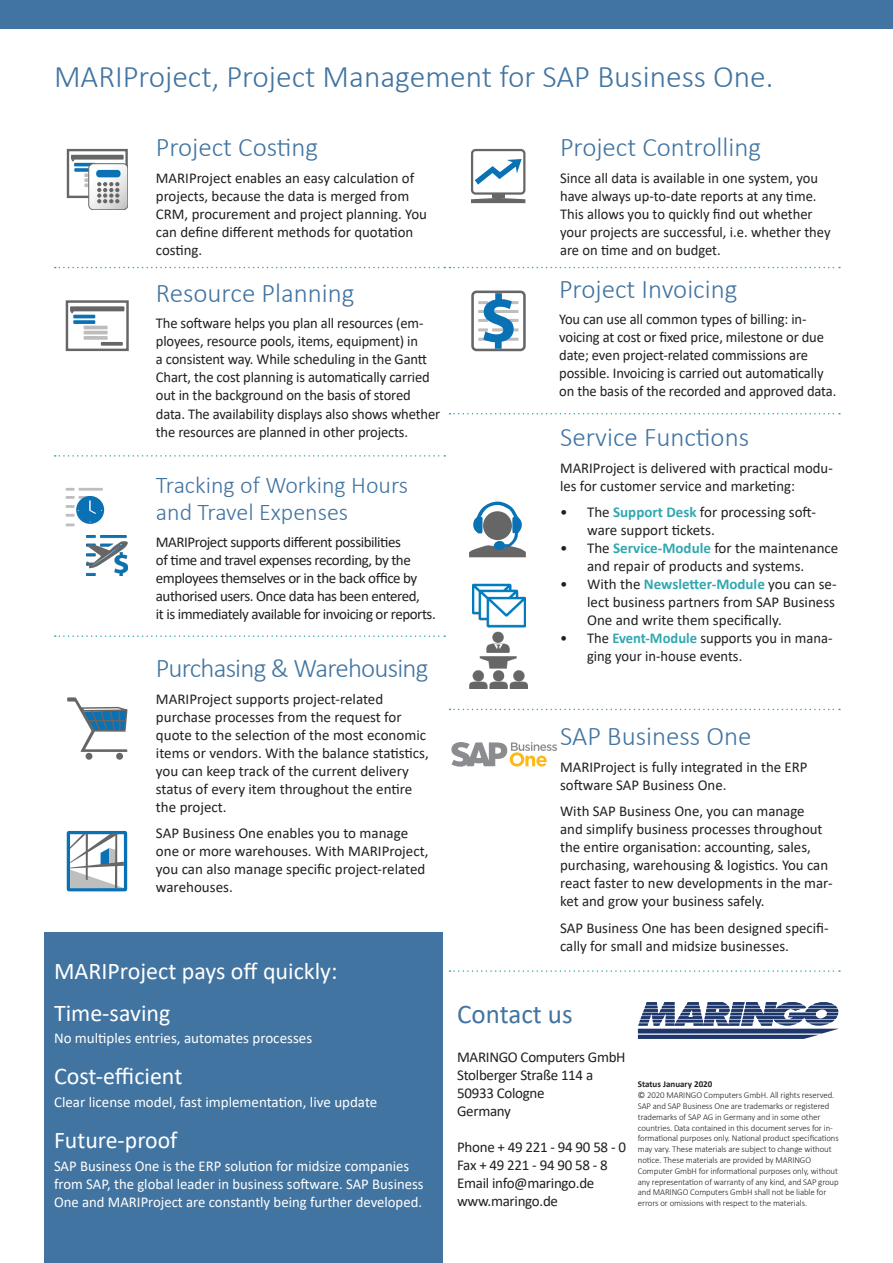
<style>
.page{position:relative;width:893px;height:1263px;background:#fff}
.page>*{position:absolute;margin:0;border:0;box-sizing:border-box;transform-origin:0 0}
.t1{font:300 31.5px "Calibri";color:#4174a1}
.Titel{font:300 27px "Calibri";color:#4174a1}
.Copy{font:300 27px "Calibri";letter-spacing:-.03em;color:#4174a1}
.t2{font:27px "Calibri";color:#4174a1}
.Titel-2{font:24px "Calibri";color:#fff}
.Titel-3{font:300 24px/27px "Calibri";color:#4174a1}
.Copy-2{font:15px/18px "Calibri";letter-spacing:-.01em;color:#231f20}
.t3{font:15px/18px "Calibri";color:#fff}
.Copy-3{font:15px/18px "Calibri";letter-spacing:-.03em;color:#231f20}
.t4{font:300 9px/10.8px "Calibri";letter-spacing:-.01em;color:#231f20}
.t5{font:700 9px "Calibri";color:#231f20}
.s1{font-weight:700;color:#31a7b0}
.s2{font-weight:400}
</style>
<div class="page">
<div style="left:44px;top:933px;width:399px;height:330px;background:#4174a1"></div>
<svg style="left:71px;top:154px;width:54px;height:41px"></svg>
<div style="left:67px;top:149px;width:61px;height:49px;border:2px solid #666"></div>
<hr style="left:74px;top:163px;width:21px;height:3px;background:#0b71b5">
<svg style="left:84px;top:173px;width:24px;height:4px"></svg>
<div style="left:71px;top:155px;width:53px;height:5px;background:#666"></div>
<svg style="left:71px;top:159px;width:4px;height:3px"></svg>
<svg style="left:74px;top:168px;width:22px;height:4px"></svg>
<svg style="left:84px;top:178px;width:24px;height:4px"></svg>
<svg style="left:84px;top:183px;width:24px;height:4px"></svg>
<svg style="left:89px;top:164px;width:39px;height:46px"></svg>
<div style="left:66px;top:300px;width:63px;height:51px;border:2px solid #666"></div>
<hr style="left:73px;top:315px;width:22px;height:3px;background:#0b71b5">
<hr style="left:84px;top:326px;width:24px;height:3px;background:#bebdbd">
<div style="left:70px;top:306px;width:54px;height:5px;background:#666"></div>
<svg style="left:73px;top:320px;width:22px;height:4px"></svg>
<hr style="left:84px;top:331px;width:24px;height:3px;background:#bebdbd">
<svg style="left:84px;top:336px;width:24px;height:4px"></svg>
<svg style="left:101px;top:342px;width:22px;height:4px"></svg>
<hr style="left:79px;top:488px;width:24px;height:3px;background:#bfbebe">
<div style="left:76px;top:496px;width:28px;height:28px;background:#0b71b5;border-radius:50%"></div>
<svg style="left:66px;top:488px;width:36px;height:38px"></svg>
<div style="left:67px;top:831px;width:60px;height:60px;border:3px solid #0b71b5"></div>
<svg style="left:70px;top:833px;width:54px;height:55px"></svg>
<div style="left:471px;top:149px;width:54px;height:46px;border:2px solid #666;border-radius:4px"></div>
<hr style="left:492px;top:194px;width:12px;height:4px;background:#666">
<svg style="left:471px;top:198px;width:54px;height:5px"></svg>
<svg style="left:475px;top:159px;width:47px;height:26px"></svg>
<div style="left:471px;top:291px;width:55px;height:60px;border:3px solid #666;border-radius:4px"></div>
<hr style="left:492px;top:301px;width:26px;height:3px;background:#bfbebe">
<hr style="left:492px;top:310px;width:26px;height:3px;background:#bfbebe">
<hr style="left:492px;top:319px;width:26px;height:3px;background:#bfbebe">
<hr style="left:492px;top:328px;width:26px;height:3px;background:#bfbebe">
<hr style="left:492px;top:338px;width:26px;height:3px;background:#bfbebe">
<svg style="left:478px;top:293px;width:36px;height:56px"></svg>
<svg style="left:469px;top:501px;width:57px;height:56px"></svg>
<div style="left:86px;top:753px;width:6px;height:7px;background:#666;border-radius:50%"></div>
<div style="left:116px;top:753px;width:7px;height:7px;background:#666;border-radius:50%"></div>
<svg style="left:67px;top:697px;width:61px;height:55px"></svg>
<svg style="left:451px;top:742px;width:106px;height:25px"></svg>
<svg style="left:55px;top:635px;width:390px;height:2px"></svg>
<svg style="left:638px;top:1002px;width:201px;height:37px"></svg>
<div style="left:0;top:0;width:893px;height:28px;background:#4174a1"></div>
<img style="left:87px;top:535px;width:40px;height:41px">
<svg style="left:55px;top:455px;width:390px;height:2px"></svg>
<svg style="left:55px;top:267px;width:785px;height:1px"></svg>
<svg style="left:449px;top:413px;width:391px;height:1px"></svg>
<svg style="left:449px;top:709px;width:391px;height:1px"></svg>
<img style="left:472px;top:583px;width:53px;height:45px">
<img style="left:470px;top:631px;width:57px;height:58px">
<svg style="left:449px;top:970px;width:391px;height:2px"></svg>
<p class="t1" style="left:54px;top:57px;width:721px">MARIProject, Project Management for SAP Business One.</p>
<p class="Titel" style="left:156px;top:130px;width:164px">Project Costing</p>
<p class="Copy-2" style="left:156px;top:168px;width:273px">MARIProject enables an easy calculation of projects, because the data is merged from CRM, procurement and project planning. You can define different methods for quotation costing.</p>
<p class="Titel" style="left:156px;top:276px;width:200px">Resource Planning</p>
<p class="Copy-2" style="left:156px;top:314px;width:286px">The software helps you plan all resources (em&shy;ployees, resource pools, items, equipment) in<br>a consistent way. While scheduling in the Gantt Chart, the cost planning is automatically carried out in the background on the basis of stored data. The availability displays also shows whether the resources are planned in other projects.</p>
<p class="Titel-3" style="left:156px;top:471px;width:254px">Tracking of Working Hours and Travel Expenses</p>
<p class="Copy-3" style="left:156px;top:532px;width:281px">MARIProject supports different possibilities<br>of time and travel expenses recording, by the employees themselves or in the back office by authorised users. Once data has been entered,<br>it is immediately available for invoicing or reports.</p>
<p class="Copy" style="left:156px;top:651px;width:274px">Purchasing &amp; Warehousing</p>
<p class="Copy-2" style="left:156px;top:689px;width:274px">MARIProject supports project-related purchase processes from the request for quote to the selection of the most economic items or vendors. With the balance statistics, you can keep track of the current delivery status of every item throughout the entire the project.</p>
<p class="Copy-2" style="left:156px;top:824px;width:274px">SAP Business One enables you to manage one or more warehouses. With MARIProject, you can also manage specific project-related warehouses.</p>
<p class="Titel-2" style="left:54px;top:954px;width:285px">MARIProject pays off quickly:</p>
<p class="Titel-2" style="left:54px;top:996px;width:118px">Time-saving</p>
<p class="t3" style="left:54px;top:1028px;width:260px">No multiples entries, automates processes</p>
<p class="Titel-2" style="left:54px;top:1060px;width:130px">Cost-efficient</p>
<p class="t3" style="left:54px;top:1092px;width:325px">Clear license model, fast implementation, live update</p>
<p class="Titel-2" style="left:54px;top:1123px;width:125px">Future-proof</p>
<p class="t3" style="left:54px;top:1156px;width:371px">SAP Business One is the ERP solution for midsize companies from SAP, the global leader in business software. SAP Business<br>One and MARIProject are constantly being further developed.</p>
<p class="Titel" style="left:560px;top:130px;width:202px">Project Controlling</p>
<p class="Copy-2" style="left:560px;top:168px;width:272px">Since all data is available in one system, you have always up-to-date reports at any time.<br>This allows you to quickly find out whether your projects are successful, i.e. whether they are on time and on budget.</p>
<p class="Titel" style="left:559px;top:272px;width:180px">Project Invoicing</p>
<p class="Copy-2" style="left:559px;top:310px;width:279px">You can use all common types of billing: in&shy;voicing at cost or fixed price, milestone or due date; even project-related commissions are possible. Invoicing is carried out automatically on the basis of the recorded and approved data.</p>
<p class="Titel" style="left:560px;top:421px;width:191px">Service Functions</p>
<p class="Copy-2" style="left:560px;top:459px;width:274px">MARIProject is delivered with practical modu&shy;les for customer service and marketing:</p>
<p class="Copy-2" style="left:587px;top:503px;width:230px;text-indent:-27px">• The <span class="s1">Support Desk</span> for processing soft&shy;ware support tickets.</p>
<p class="Copy-2" style="left:560px;top:539px;width:280px;text-align:center">• The <span class="s1">Service-Module</span> for the maintenance and repair of products and systems.</p>
<p class="Copy-2" style="left:587px;top:575px;width:251px;text-align:justify;text-indent:-27px">• With the <span class="s1">Newsletter-Module</span> you can se&shy;lect business partners from SAP Business One and write them specifically.</p>
<p class="Copy-2" style="left:587px;top:629px;width:247px;text-indent:-27px">• The <span class="s1">Event-Module</span> supports you in mana&shy;ging your in-house events.</p>
<p class="Titel" style="left:560px;top:720px;width:193px">SAP Business One</p>
<p class="Copy-2" style="left:560px;top:757px;width:249px">MARIProject is fully integrated in the ERP software SAP Business One.</p>
<p class="Copy-2" style="left:560px;top:802px;width:274px">With SAP Business One, you can manage<br>and simplify business processes throughout the entire organisation: accounting, sales, purchasing, warehousing &amp; logistics. You can react faster to new developments in the mar&shy;ket and grow your business safely.</p>
<p class="Copy-2" style="left:560px;top:918px;width:270px">SAP Business One has been designed specifi&shy;cally for small and midsize businesses.</p>
<p class="t2" style="left:457px;top:995px;width:117px">Contact us</p>
<p class="Copy-2" style="left:457px;top:1048px;width:170px">MARINGO Computers GmbH</p>
<p class="Copy-2" style="left:457px;top:1066px;width:138px">Stolberger Straße 114 a</p>
<p class="Copy-2" style="left:457px;top:1084px;width:89px">50933 Cologne</p>
<p class="Copy-2" style="left:457px;top:1102px;width:55px">Germany</p>
<p class="Copy-2" style="left:457px;top:1138px;width:170px">Phone + 49 221 - 94 90 58 - 0</p>
<p class="Copy-2" style="left:457px;top:1156px;width:152px">Fax + 49 221 - 94 90 58 - 8</p>
<p class="Copy-2" style="left:457px;top:1174px;width:139px">Email info@maringo.de</p>
<p class="Copy-2" style="left:457px;top:1192px;width:102px">www.maringo.de</p>
<p class="t5" style="left:638px;top:1078px;width:76px">Status January 2020</p>
<p class="t4" style="left:638px;top:1090px;width:202px"><span class="s2">©</span> 2020 MARINGO Computers GmbH. All rights reserved.<br>SAP and SAP Business One are trademarks or registered trademarks of SAP AG in Germany and in some other countries. Data contained in this document serves for in&shy;formational purposes only. National product specifications may vary. These materials are subject to change without notice. These materials are provided by MARINGO Computer GmbH for informational purposes only, without any representation of warranty of any kind, and SAP group and MARINGO Computers GmbH shall not be liable for errors or omissions with respect to the materials.</p>
</div>
